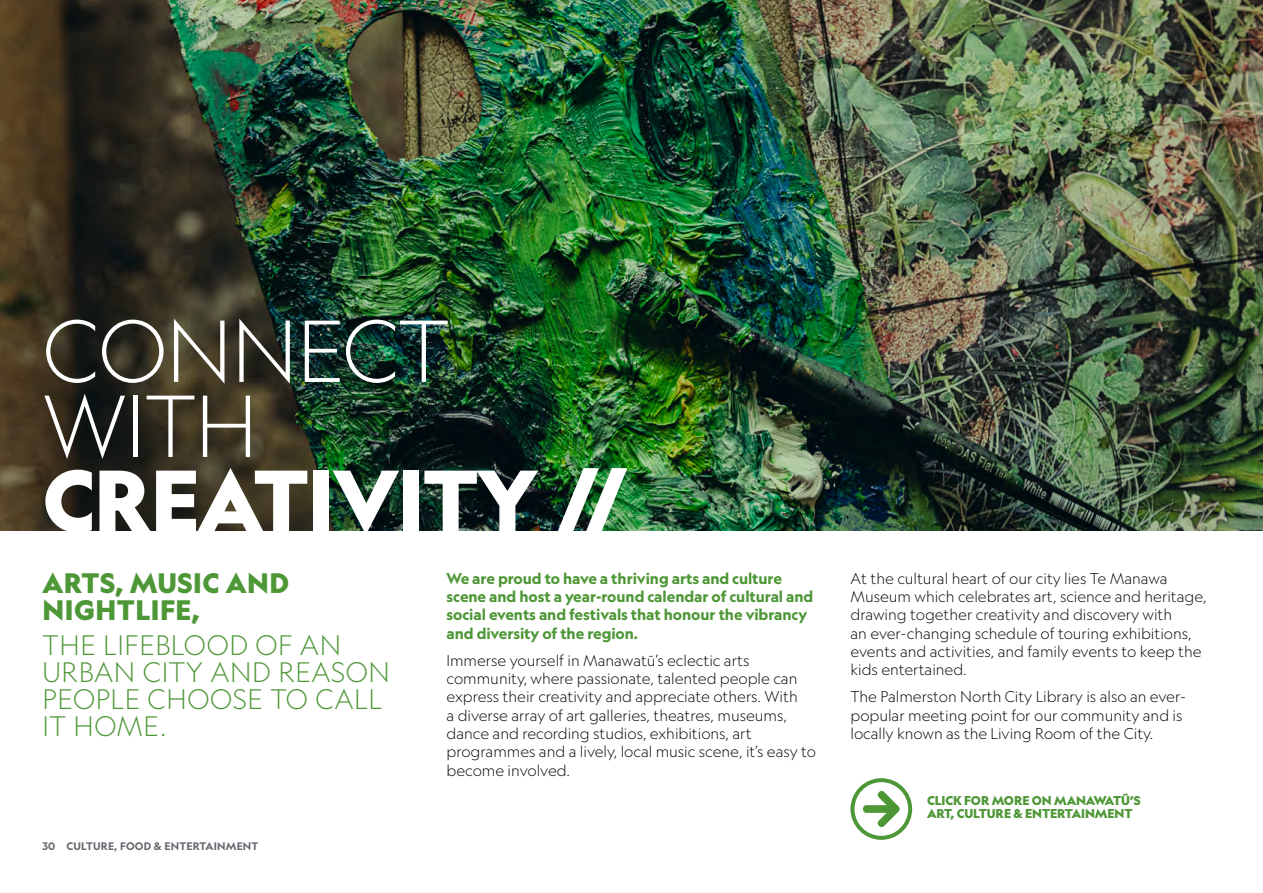
<style>
.page{position:relative;width:1263px;height:893px;background:#fff}
.page>*{position:absolute;margin:0;border:0;box-sizing:border-box;transform-origin:0 0}
.t1{font:900 84px "Geograph";letter-spacing:-.015em;color:#fff}
.t2{font:300 84px/75px "Geograph";letter-spacing:-.015em;color:#fff}
.t3{font:300 27px/27px "Geograph";letter-spacing:.02em;color:#4e9737}
.t4{font:900 27px/27px "Geograph";letter-spacing:.02em;color:#4e9737}
.t5{font:300 15px/18.5px "Geograph";letter-spacing:-.005em;color:#000}
.t6{font:700 15px/18.3px "Geograph";letter-spacing:-.005em;color:#4e9737}
.t7{font:900 12.3px/12.6px "Geograph";letter-spacing:-.005em;color:#4e9737}
.t8{font:700 10.5px "Geograph";letter-spacing:.02em;color:#64696f}
</style>
<div class="page">
<img style="left:0;top:0;width:1263px;height:530px">
<svg style="left:850px;top:778px;width:62px;height:62px"></svg>
<h1 class="t2" style="left:43px;top:313px;width:408px">CONNECT<br>WITH</h1>
<h1 class="t1" style="left:43px;top:445px;width:588px">CREATIVITY //</h1>
<h2 class="t4" style="left:43px;top:569px;width:248px">ARTS, MUSIC AND<br>NIGHTLIFE,</h2>
<h2 class="t3" style="left:43px;top:632px;width:349px">THE LIFEBLOOD OF AN<br>URBAN CITY AND REASON<br>PEOPLE CHOOSE TO CALL<br>IT HOME.</h2>
<p class="t6" style="left:446px;top:569px;width:368px">We are proud to have a thriving arts and culture scene and host a year-round calendar of cultural and social events and festivals that honour the vibrancy and diversity of the region.</p>
<p class="t5" style="left:446px;top:651px;width:371px">Immerse yourself in Manawatū’s eclectic arts community, where passionate, talented people can express their creativity and appreciate others. With<br>a diverse array of art galleries, theatres, museums, dance and recording studios, exhibitions, art programmes and a lively, local music scene, it’s easy to become involved.</p>
<p class="t8" style="left:43px;top:840px;width:14px">30</p>
<p class="t8" style="left:67px;top:840px;width:193px">CULTURE, FOOD &amp; ENTERTAINMENT</p>
<p class="t5" style="left:850px;top:569px;width:358px">At the cultural heart of our city lies Te Manawa Museum which celebrates art, science and heritage, drawing together creativity and discovery with<br>an ever-changing schedule of touring exhibitions, events and activities, and family events to keep the kids entertained.</p>
<p class="t5" style="left:850px;top:687px;width:337px">The Palmerston North City Library is also an ever&shy;popular meeting point for our community and is locally known as the Living Room of the City.</p>
<p class="t7" style="left:927px;top:794px;width:215px">CLICK FOR MORE ON MANAWATŪ’S<br>ART, CULTURE &amp; ENTERTAINMENT</p>
</div>
